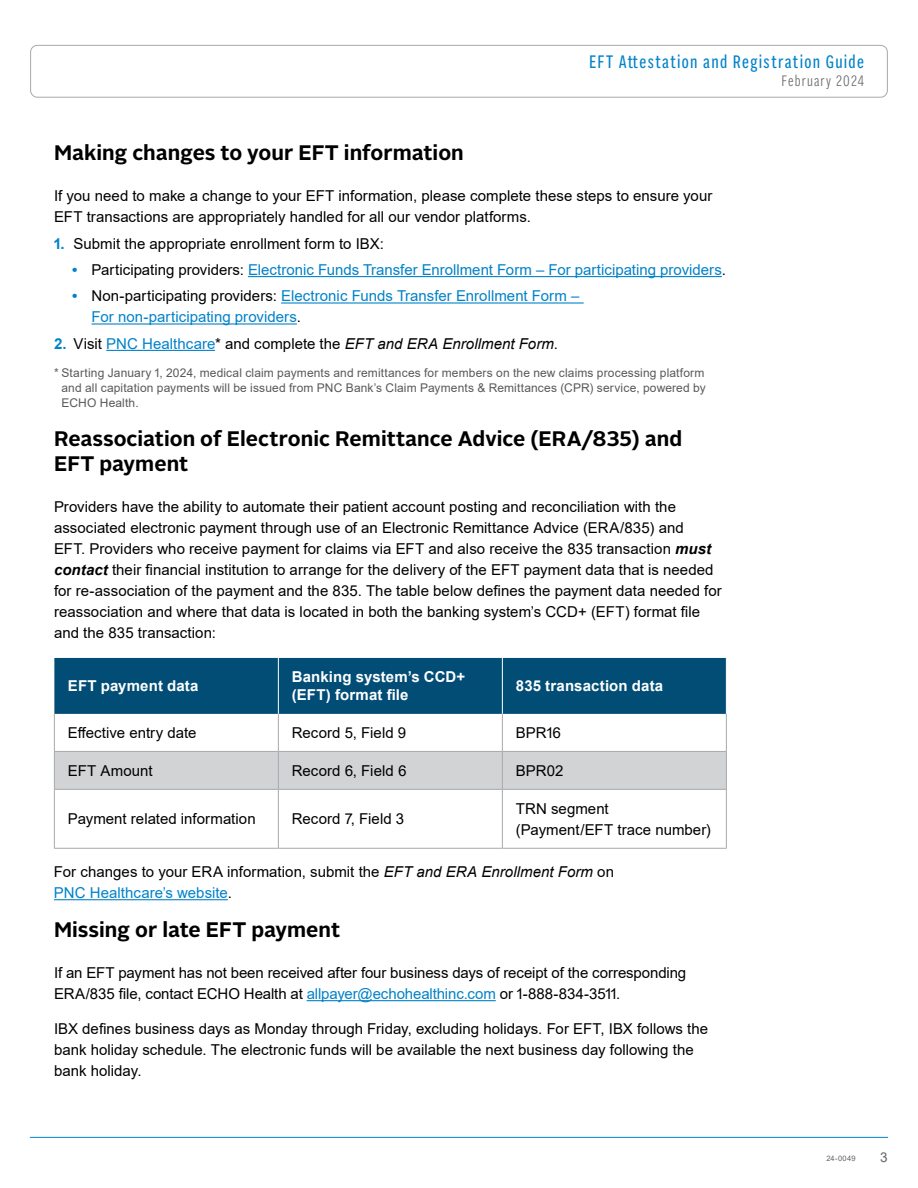
<style>
.page{position:relative;width:918px;height:1188px;background:#fff}
.page>*{position:absolute;margin:0;border:0;box-sizing:border-box;transform-origin:0 0}
.t1{font:700 21px/25.2px "Alright Sans";color:#000}
.t2{font:18px "Alrightv 2 Condensed LP";letter-spacing:.07em;color:#0082c9}
.t3{font:15px/21px "Arial";color:#000}
.t4{font:15px/21px "Arial";color:#0082c9}
.t5{font:700 15px/18px "Arial";letter-spacing:.01em;color:#fff}
.t6{font:italic 15px "Arial";letter-spacing:.005em;color:#000}
.t7{font:300 15px "Alrightv 2 Condensed LP";letter-spacing:.08em;color:#636466}
.t8{font:13.5px "Arial";color:#636466}
.t9{font:12px/15px "Arial";letter-spacing:.01em;color:#58595b;text-align:justify}
.t10{font:7.5px "Arial";letter-spacing:.035em;color:#636466}
.s1{font-weight:700;color:#0082c9}
.s2{font-weight:700}
.s3{color:#000}
.s4{font-weight:700;font-style:normal;color:#0082c9}
.s5{font-style:normal}
.s6{font-style:normal;color:#0082c9}
.s7{font-weight:700;font-style:italic}
.s8{font-style:italic}
.s9{color:#0082c9}
</style>
<div class="page">
<div style="left:30px;top:45px;width:858px;height:53px;border:1px solid #a7a9ac;border-radius:7px"></div>
<hr style="left:30px;top:1137px;width:858px;height:1px;background:#0082c9">
<hr style="left:248px;top:276px;width:474px;height:1px;background:#0082c9">
<hr style="left:281px;top:302px;width:303px;height:2px;background:#0082c9">
<hr style="left:92px;top:323px;width:205px;height:2px;background:#0082c9">
<hr style="left:106px;top:350px;width:109px;height:1px;background:#0082c9">
<hr style="left:54px;top:899px;width:174px;height:1px;background:#0082c9">
<hr style="left:307px;top:1000px;width:189px;height:1px;background:#0082c9">
<div style="left:54px;top:658px;width:672px;height:56px;background:#024d76"></div>
<div style="left:55px;top:752px;width:671px;height:37px;background:#d1d3d4"></div>
<hr style="left:278px;top:658px;width:1px;height:56px;background:#fff">
<hr style="left:502px;top:658px;width:1px;height:56px;background:#fff">
<hr style="left:278px;top:714px;width:1px;height:37px;background:#a7a9ac">
<hr style="left:502px;top:714px;width:1px;height:37px;background:#a7a9ac">
<hr style="left:54px;top:751px;width:224px;height:1px;background:#a7a9ac">
<hr style="left:278px;top:751px;width:224px;height:1px;background:#a7a9ac">
<hr style="left:278px;top:752px;width:1px;height:37px;background:#a7a9ac">
<hr style="left:502px;top:751px;width:225px;height:1px;background:#a7a9ac">
<hr style="left:502px;top:752px;width:1px;height:37px;background:#a7a9ac">
<hr style="left:54px;top:789px;width:224px;height:1px;background:#a7a9ac">
<hr style="left:278px;top:789px;width:224px;height:1px;background:#a7a9ac">
<hr style="left:278px;top:790px;width:1px;height:58px;background:#a7a9ac">
<hr style="left:502px;top:789px;width:225px;height:1px;background:#a7a9ac">
<hr style="left:502px;top:790px;width:1px;height:58px;background:#a7a9ac">
<hr style="left:54px;top:714px;width:1px;height:37px;background:#a7a9ac">
<hr style="left:726px;top:714px;width:1px;height:37px;background:#a7a9ac">
<hr style="left:54px;top:752px;width:1px;height:37px;background:#a7a9ac">
<hr style="left:726px;top:752px;width:1px;height:37px;background:#a7a9ac">
<hr style="left:54px;top:790px;width:1px;height:58px;background:#a7a9ac">
<hr style="left:726px;top:790px;width:1px;height:58px;background:#a7a9ac">
<hr style="left:54px;top:848px;width:224px;height:1px;background:#a7a9ac">
<hr style="left:278px;top:848px;width:224px;height:1px;background:#a7a9ac">
<hr style="left:502px;top:848px;width:225px;height:1px;background:#a7a9ac">
<p class="t2" style="left:589px;top:49px;width:276px">EFT Attestation and Registration Guide</p>
<p class="t7" style="left:781px;top:71px;width:84px">February 2024</p>
<h1 class="t1" style="left:54px;top:140px;width:411px">Making changes to your EFT information</h1>
<p class="t3" style="left:54px;top:185px;width:660px">If you need to make a change to your EFT information, please complete these steps to ensure your<br>EFT transactions are appropriately handled for all our vendor platforms.</p>
<p class="t3" style="left:54px;top:233px;width:332px"><span class="s1">1.</span> Submit the appropriate enrollment form to IBX:</p>
<p class="t4" style="left:72px;top:259px;width:655px"><span class="s2">•</span> <span class="s3">Participating providers:</span> Electronic Funds Transfer Enrollment Form – For participating providers<span class="s3">.</span></p>
<p class="t4" style="left:92px;top:286px;width:490px;text-indent:-20px"><span class="s2">•</span> <span class="s3">Non-participating providers:</span> Electronic Funds Transfer Enrollment Form –<br>For non-participating providers<span class="s3">.</span></p>
<p class="t6" style="left:54px;top:334px;width:505px"><span class="s4">2.</span> <span class="s5">Visit</span> <span class="s6">PNC Healthcare</span><span class="s5">* and complete the</span> EFT and ERA Enrollment Form<span class="s5">.</span></p>
<p class="t9" style="left:62px;top:366px;width:646px;text-indent:-8px">* Starting January 1, 2024, medical claim payments and remittances for members on the new claims processing platform and all capitation payments will be issued from PNC Bank’s Claim Payments &amp; Remittances (CPR) service, powered by ECHO Health.</p>
<h1 class="t1" style="left:54px;top:426px;width:630px">Reassociation of Electronic Remittance Advice (ERA/835) and<br>EFT payment</h1>
<p class="t3" style="left:54px;top:497px;width:669px">Providers have the ability to automate their patient account posting and reconciliation with the associated electronic payment through use of an Electronic Remittance Advice (ERA/835) and<br>EFT. Providers who receive payment for claims via EFT and also receive the 835 transaction <span class="s7">must contact</span> their financial institution to arrange for the delivery of the EFT payment data that is needed for re-association of the payment and the 835. The table below defines the payment data needed for reassociation and where that data is located in both the banking system’s CCD+ (EFT) format file and the 835 transaction:</p>
<p class="t5" style="left:68px;top:677px;width:132px">EFT payment data</p>
<p class="t5" style="left:292px;top:668px;width:175px">Banking system’s CCD+ (EFT) format file</p>
<p class="t5" style="left:516px;top:677px;width:149px">835 transaction data</p>
<p class="t3" style="left:68px;top:722px;width:130px">Effective entry date</p>
<p class="t3" style="left:292px;top:722px;width:116px">Record 5, Field 9</p>
<p class="t3" style="left:516px;top:722px;width:47px">BPR16</p>
<p class="t3" style="left:68px;top:760px;width:86px">EFT Amount</p>
<p class="t3" style="left:292px;top:760px;width:116px">Record 6, Field 6</p>
<p class="t3" style="left:516px;top:760px;width:49px">BPR02</p>
<p class="t3" style="left:68px;top:808px;width:189px">Payment related information</p>
<p class="t3" style="left:292px;top:808px;width:114px">Record 7, Field 3</p>
<p class="t3" style="left:516px;top:798px;width:197px">TRN segment<br>(Payment/EFT trace number)</p>
<p class="t3" style="left:54px;top:861px;width:562px">For changes to your ERA information, submit the <span class="s8">EFT and ERA Enrollment Form</span> on<br><span class="s9">PNC Healthcare’s website</span>.</p>
<h1 class="t1" style="left:54px;top:917px;width:288px">Missing or late EFT payment</h1>
<p class="t3" style="left:54px;top:962px;width:634px">If an EFT payment has not been received after four business days of receipt of the corresponding<br>ERA/835 file, contact ECHO Health at <span class="s9">allpayer@echohealthinc.com</span> or 1-888-834-3511.</p>
<p class="t3" style="left:54px;top:1018px;width:656px">IBX defines business days as Monday through Friday, excluding holidays. For EFT, IBX follows the bank holiday schedule. The electronic funds will be available the next business day following the bank holiday.</p>
<p class="t10" style="left:826px;top:1154px;width:31px">24-0049</p>
<p class="t8" style="left:880px;top:1148px;width:9px">3</p>
</div>
